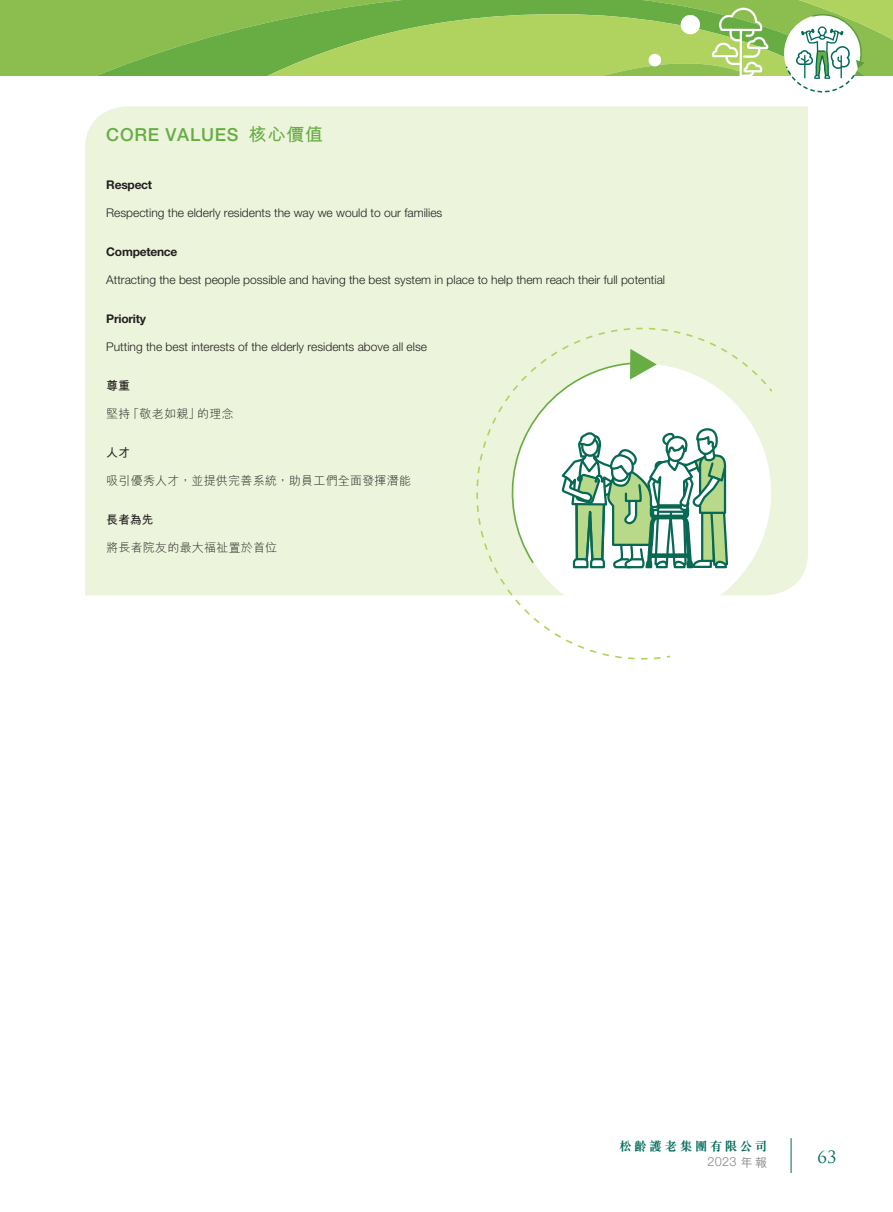
<style>
.page{position:relative;width:893px;height:1212px;background:#fff}
.page>*{position:absolute;margin:0;border:0;box-sizing:border-box;transform-origin:0 0}
.t1{font:500 18px "Helvetica Neue LT Std";letter-spacing:.04em;color:#67ad44}
.t2{font:16.5px "Trajan Pro";color:#016a59}
.t3{font:12.75px "M Sung HK Bold E Ten B5 H";letter-spacing:.185em;color:#016a59}
.t4{font:300 12.75px "Helvetica Neue LT Std";color:#87898c}
.t5{font:300 12px "Helvetica Neue LT Std";color:#231f20}
.t6{font:12px "M Hei HK Light E Ten B5 H";letter-spacing:.02em;color:#231f20}
.t7{font:700 12px "Helvetica Neue LT Std";letter-spacing:-.02em;color:#231f20}
.t8{font:12px "M Hei HK Bold E Ten B5 H";letter-spacing:-.02em;color:#231f20}
.s1{font-family:"M Hei HK Bold E Ten B5 H";font-weight:400}
.s2{font-family:"M Hei HK Medium E Ten B5 H";font-weight:400;font-size:12px}
</style>
<div class="page">
<hr style="left:791px;top:1138px;width:1px;height:35px;background:#016a59">
<div style="left:0;top:0;width:39px;height:61px;background:#8bbe4f"></div>
<svg style="left:39px;top:0;width:179px;height:76px;background:#84ba4d"></svg>
<svg style="left:218px;top:0;width:675px;height:93px"></svg>
<div style="left:85px;top:106px;width:723px;height:489px;background:#ecf4dc"></div>
<div style="left:774px;top:361px;width:15px;height:234px;background:#ecf4dc"></div>
<svg style="left:469px;top:323px;width:305px;height:337px"></svg>
<h1 class="t1" style="left:106px;top:128px;width:218px">CORE VALUES <span class="s1">核心價值</span></h1>
<p class="t7" style="left:106px;top:180px;width:47px">Respect</p>
<p class="t5" style="left:106px;top:208px;width:338px">Respecting the elderly residents the way we would to our families</p>
<p class="t7" style="left:106px;top:247px;width:73px">Competence</p>
<p class="t5" style="left:106px;top:275px;width:560px">Attracting the best people possible and having the best system in place to help them reach their full potential</p>
<p class="t7" style="left:106px;top:314px;width:41px">Priority</p>
<p class="t5" style="left:106px;top:342px;width:322px">Putting the best interests of the elderly residents above all else</p>
<p class="t8" style="left:106px;top:381px;width:25px">尊重</p>
<p class="t6" style="left:106px;top:409px;width:129px">堅持「敬老如親」的理念</p>
<p class="t8" style="left:106px;top:448px;width:25px">人才</p>
<p class="t6" style="left:106px;top:476px;width:306px">吸引優秀人才，並提供完善系統，助員工們全面發揮潛能</p>
<p class="t8" style="left:106px;top:515px;width:49px">長者為先</p>
<p class="t6" style="left:106px;top:543px;width:173px">將長者院友的最大福祉置於首位</p>
<p class="t3" style="left:619px;top:1141px;width:150px">松齡護老集團有限公司</p>
<p class="t4" style="left:707px;top:1157px;width:61px">2023 <span class="s2">年報</span></p>
<h2 class="t2" style="left:818px;top:1147px;width:20px">63</h2>
</div>
